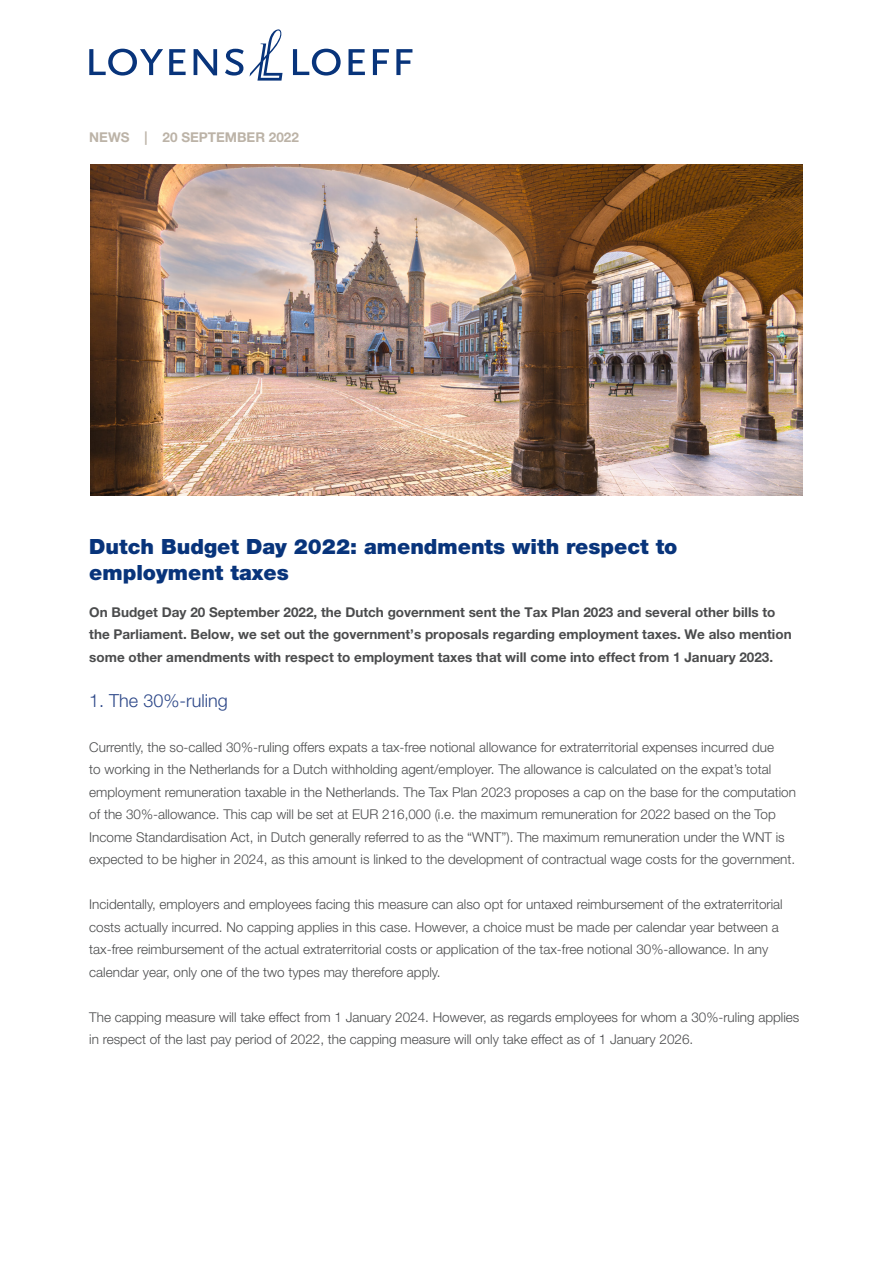
<style>
.page{position:relative;width:893px;height:1263px;background:#fff}
.page>*{position:absolute;margin:0;border:0;box-sizing:border-box;transform-origin:0 0}
.Subkop_donkerblauw_1{font:900 21px/25.5px "Helvetica Neue LT Pro";color:#08347b}
.Kopje_12_pt{font:300 18px "Helvetica Neue LT Pro";color:#2c4788}
.bodytext{font:300 13.5px/22.5px "Helvetica Neue LT Pro";color:#4b4c4d}
.bodytext-2{font:700 13.5px/22.5px "Helvetica Neue LT Pro";color:#4b4c4d}
.bodytext-3{font:700 13.5px "Helvetica Neue LT Pro";color:#bcb3a7}
</style>
<div class="page">
<img style="left:90px;top:164px;width:712px;height:331px">
<svg style="left:250px;top:29px;width:33px;height:52px"></svg>
<svg style="left:293px;top:49px;width:48px;height:27px"></svg>
<svg style="left:349px;top:49px;width:16px;height:26px"></svg>
<svg style="left:373px;top:49px;width:16px;height:26px"></svg>
<svg style="left:396px;top:49px;width:16px;height:26px"></svg>
<svg style="left:89px;top:49px;width:74px;height:27px"></svg>
<svg style="left:169px;top:49px;width:17px;height:26px"></svg>
<svg style="left:194px;top:49px;width:23px;height:26px"></svg>
<svg style="left:225px;top:49px;width:19px;height:27px"></svg>
<p class="bodytext-3" style="left:89px;top:128px;width:211px">NEWS | 20 SEPTEMBER 2022</p>
<p class="Subkop_donkerblauw_1" style="left:89px;top:534px;width:590px">Dutch Budget Day 2022: amendments with respect to employment taxes</p>
<p class="bodytext-2" style="left:89px;top:600px;width:704px">On Budget Day 20 September 2022, the Dutch government sent the Tax Plan 2023 and several other bills to the Parliament. Below, we set out the government’s proposals regarding employment taxes. We also mention some other amendments with respect to employment taxes that will come into effect from 1 January 2023.</p>
<p class="Kopje_12_pt" style="left:89px;top:689px;width:140px">1. The 30%-ruling</p>
<p class="bodytext" style="left:89px;top:735px;width:708px">Currently, the so-called 30%-ruling offers expats a tax-free notional allowance for extraterritorial expenses incurred due<br>to working in the Netherlands for a Dutch withholding agent/employer. The allowance is calculated on the expat’s total employment remuneration taxable in the Netherlands. The Tax Plan 2023 proposes a cap on the base for the computation of the 30%-allowance. This cap will be set at EUR 216,000 (i.e. the maximum remuneration for 2022 based on the Top Income Standardisation Act, in Dutch generally referred to as the “WNT”). The maximum remuneration under the WNT is expected to be higher in 2024, as this amount is linked to the development of contractual wage costs for the government.</p>
<p class="bodytext" style="left:89px;top:893px;width:695px">Incidentally, employers and employees facing this measure can also opt for untaxed reimbursement of the extraterritorial costs actually incurred. No capping applies in this case. However, a choice must be made per calendar year between a tax-free reimbursement of the actual extraterritorial costs or application of the tax-free notional 30%-allowance. In any calendar year, only one of the two types may therefore apply.</p>
<p class="bodytext" style="left:89px;top:1005px;width:712px">The capping measure will take effect from 1 January 2024. However, as regards employees for whom a 30%-ruling applies in respect of the last pay period of 2022, the capping measure will only take effect as of 1 January 2026.</p>
</div>
